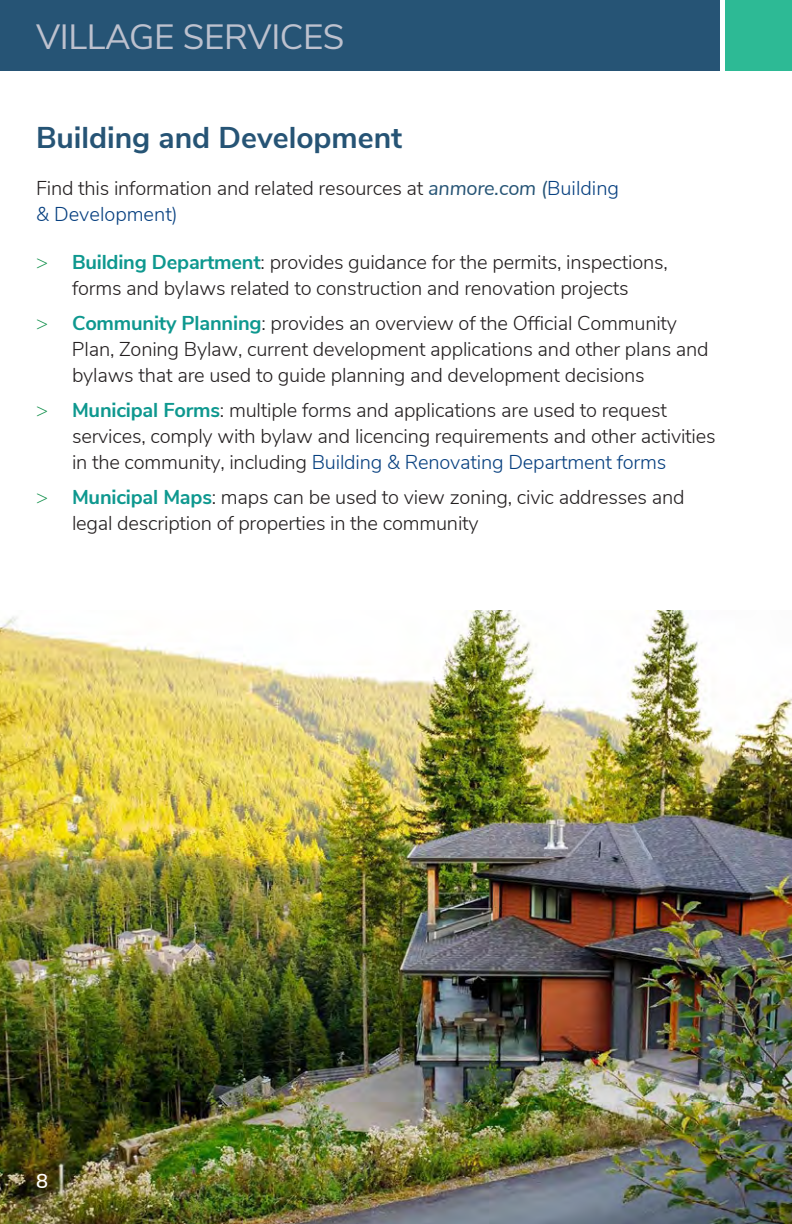
<style>
.page{position:relative;width:792px;height:1224px;background:#fff}
.page>*{position:absolute;margin:0;border:0;box-sizing:border-box;transform-origin:0 0}
.Page_Header{font:35px "Nunito Sans";letter-spacing:-.01em;color:#bdc1ce}
.Text{font:700 30px "Nunito Sans";color:#265475}
.Text-2{font:300 20px/26px "Nunito Sans";letter-spacing:-.01em;color:#231f20}
.Text-3{font:600 20px "Nunito Sans";color:#fff}
.s1{font-weight:400;font-style:italic;color:#265475}
.s2{color:#074080}
.s3{font-weight:200;color:#0f8f4a}
.s4{font-weight:700;color:#0e988f}
</style>
<div class="page">
<div style="left:0;top:0;width:720px;height:71px;background:#265475"></div>
<div style="left:725px;top:0;width:67px;height:71px;background:#2dba95"></div>
<img style="left:0;top:610px;width:792px;height:614px">
<p class="Page_Header" style="left:36px;top:11px;width:310px">VILLAGE SERVICES</p>
<p class="Text" style="left:36px;top:116px;width:368px">Building and Development</p>
<p class="Text-2" style="left:36px;top:174px;width:585px">Find this information and related resources at <span class="s1">anmore.com (</span><span class="s2">Building &amp; Development)</span></p>
<p class="Text-2" style="left:36px;top:248px;width:633px;text-align:center"><span class="s3">&gt;</span> <span class="s4">Building Department</span>: provides guidance for the permits, inspections, forms and bylaws related to construction and renovation projects</p>
<p class="Text-2" style="left:72px;top:309px;width:638px;text-indent:-36px"><span class="s3">&gt;</span> <span class="s4">Community Planning</span>: provides an overview of the Official Community<br>Plan, Zoning Bylaw, current development applications and other plans and bylaws that are used to guide planning and development decisions</p>
<p class="Text-2" style="left:72px;top:396px;width:645px;text-indent:-36px"><span class="s3">&gt;</span> <span class="s4">Municipal Forms</span>: multiple forms and applications are used to request services, comply with bylaw and licencing requirements and other activities in the community, including <span class="s2">Building &amp; Renovating Department forms</span></p>
<p class="Text-2" style="left:72px;top:483px;width:614px;text-indent:-36px"><span class="s3">&gt;</span> <span class="s4">Municipal Maps</span>: maps can be used to view zoning, civic addresses and legal description of properties in the community</p>
<p class="Text-3" style="left:36px;top:1167px;width:13px">8</p>
</div>
